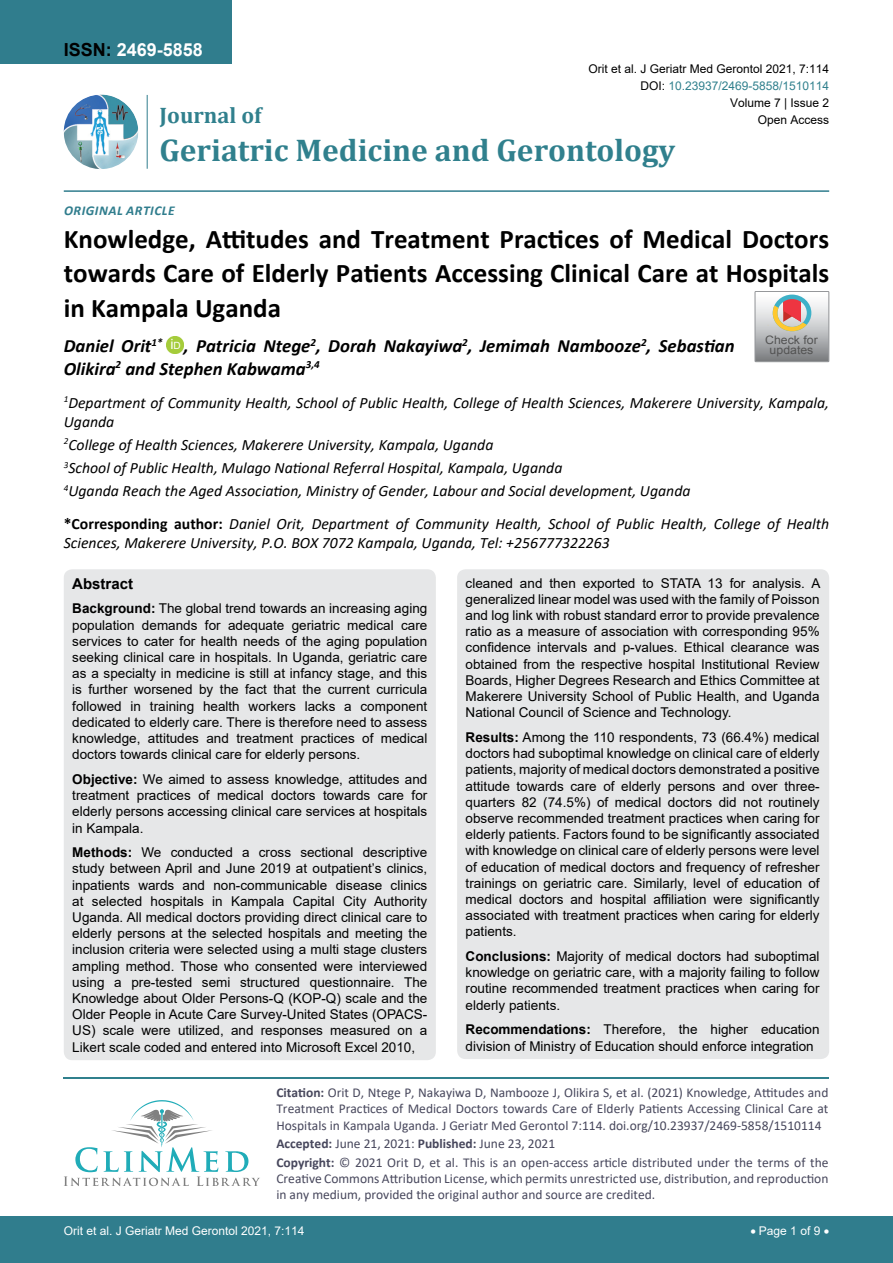
<style>
.page{position:relative;width:893px;height:1263px;background:#fff}
.page>*{position:absolute;margin:0;border:0;box-sizing:border-box;transform-origin:0 0}
.t1{font:700 31.5px "Cambria";color:#30808d}
.t2{font:700 27px/34.5px "Calibri";color:#000;text-align:justify}
.t3{font:700 22.5px "Cambria";color:#30808d}
.t4{font:italic 700 18.75px/22.5px "Calibri";color:#000}
.t5{font:700 18px "Arial";color:#fff}
.t6{font:italic 15.75px/18.9px "Calibri";color:#000}
.t7{font:700 15px "Arial";color:#000}
.t8{font:13.5px/16.2px "Arial";color:#000;text-align:justify}
.t9{font:13.5px/16.2px "Calibri";color:#47475c}
.t10{font:italic 700 13.5px "Calibri";letter-spacing:.04em;color:#307d8d}
.t11{font:12px "Arial";color:#000}
.t12{font:12px "Arial";color:#fff}
.t13{font:12px "Arial";color:#30808d}
.t14{font:11.7px/10.1px "Arial";color:#535353;text-align:center;scale:1.06 1}
.s1{color:#000}
.s2{font-weight:700;font-style:normal}
.s3{font-weight:700}
</style>
<div class="page">
<hr style="left:64px;top:1077px;width:765px;height:1px;background:#30808d">
<svg style="left:64px;top:1100px;width:196px;height:86px"></svg>
<div style="left:0;top:0;width:231px;height:64px;background:#307d8d"></div>
<img style="left:64px;top:95px;width:74px;height:74px;border-radius:37px">
<hr style="left:147px;top:95px;width:1px;height:74px;background:#307d8d">
<hr style="left:64px;top:190px;width:765px;height:2px;background:#307d8d">
<div style="left:0;top:1217px;width:893px;height:46px;background:#307d8d"></div>
<img style="left:167px;top:336px;width:17px;height:17px">
<div style="left:167px;top:337px;width:17px;height:16px;background:#a5cc3b;border-radius:50%"></div>
<svg style="left:755px;top:291px;width:74px;height:71px"></svg>
<div style="left:64px;top:569px;width:372px;height:491px;background:#e6e7e8;border-radius:9px"></div>
<div style="left:457px;top:569px;width:372px;height:490px;background:#e6e7e8;border-radius:9px"></div>
<h3 class="t5" style="left:64px;top:37px;width:141px"><span class="s1">ISSN:</span> 2469-5858</h3>
<p class="t11" style="left:588px;top:60px;width:242px">Orit et al. J Geriatr Med Gerontol 2021, 7:114</p>
<p class="t11" style="left:730px;top:95px;width:101px">Volume 7 | Issue 2</p>
<p class="t13" style="left:640px;top:77px;width:190px"><span class="s1">DOI:</span> 10.23937/2469-5858/1510114</p>
<h3 class="t3" style="left:160px;top:100px;width:103px">Journal of</h3>
<h1 class="t1" style="left:160px;top:128px;width:517px">Geriatric Medicine and Gerontology</h1>
<p class="t11" style="left:758px;top:112px;width:73px">Open Access</p>
<p class="t10" style="left:64px;top:201px;width:112px">Original Article</p>
<h2 class="t2" style="left:64px;top:221px;width:767px">Knowledge, Attitudes and Treatment Practices of Medical Doctors towards Care of Elderly Patients Accessing Clinical Care at Hospitals in Kampala Uganda</h2>
<h3 class="t4" style="left:64px;top:334px;width:672px">Daniel Orit<sup>1*</sup> <sup>i</sup><sup>D</sup> , Patricia Ntege<sup>2</sup>, Dorah Nakayiwa<sup>2</sup>, Jemimah Nambooze<sup>2</sup>, Sebastian<br>Olikira<sup>2</sup> and Stephen Kabwama<sup>3,4</sup></h3>
<p class="t6" style="left:64px;top:392px;width:767px"><sup>1</sup>Department of Community Health, School of Public Health, College of Health Sciences, Makerere University, Kampala,<br>Uganda</p>
<p class="t6" style="left:64px;top:432px;width:628px;line-height:23.1px"><sup>2</sup>College of Health Sciences, Makerere University, Kampala, Uganda<br><sup>3</sup>School of Public Health, Mulago National Referral Hospital, Kampala, Uganda<br><sup>4</sup>Uganda Reach the Aged Association, Ministry of Gender, Labour and Social development, Uganda</p>
<p class="t14" style="left:765px;top:335px;width:51px">Check for updates</p>
<p class="t6" style="left:64px;top:514px;width:767px"><span class="s2">*Corresponding author:</span> Daniel Orit, Department of Community Health, School of Public Health, College of Health<br>Sciences, Makerere University, P.O. BOX 7072 Kampala, Uganda, Tel: +256777322263</p>
<p class="t7" style="left:72px;top:573px;width:62px">Abstract</p>
<p class="t8" style="left:72px;top:600px;width:357px"><span class="s3">Background:</span> The global trend towards an increasing aging population demands for adequate geriatric medical care services to cater for health needs of the aging population seeking clinical care in hospitals. In Uganda, geriatric care as a specialty in medicine is still at infancy stage, and this is further worsened by the fact that the current curricula followed in training health workers lacks a component dedicated to elderly care. There is therefore need to assess knowledge, attitudes and treatment practices of medical doctors towards clinical care for elderly persons.</p>
<p class="t8" style="left:72px;top:771px;width:357px"><span class="s3">Objective:</span> We aimed to assess knowledge, attitudes and treatment practices of medical doctors towards care for elderly persons accessing clinical care services at hospitals in Kampala.</p>
<p class="t8" style="left:72px;top:844px;width:357px"><span class="s3">Methods:</span> We conducted a cross sectional descriptive study between April and June 2019 at outpatient’s clinics, inpatients wards and non-communicable disease clinics at selected hospitals in Kampala Capital City Authority Uganda. All medical doctors providing direct clinical care to elderly persons at the selected hospitals and meeting the inclusion criteria were selected using a multi stage clusters ampling method. Those who consented were interviewed using a pre-tested semi structured questionnaire. The Knowledge about Older Persons-Q (KOP-Q) scale and the Older People in Acute Care Survey-United States (OPACS-US) scale were utilized, and responses measured on a Likert scale coded and entered into Microsoft Excel 2010,</p>
<p class="t8" style="left:466px;top:575px;width:356px">cleaned and then exported to STATA 13 for analysis. A generalized linear model was used with the family of Poisson and log link with robust standard error to provide prevalence ratio as a measure of association with corresponding 95% confidence intervals and p-values. Ethical clearance was obtained from the respective hospital Institutional Review Boards, Higher Degrees Research and Ethics Committee at Makerere University School of Public Health, and Uganda National Council of Science and Technology.</p>
<p class="t8" style="left:466px;top:729px;width:356px"><span class="s3">Results:</span> Among the 110 respondents, 73 (66.4%) medical doctors had suboptimal knowledge on clinical care of elderly patients, majority of medical doctors demonstrated a positive attitude towards care of elderly persons and over three&shy;quarters 82 (74.5%) of medical doctors did not routinely observe recommended treatment practices when caring for elderly patients. Factors found to be significantly associated with knowledge on clinical care of elderly persons were level of education of medical doctors and frequency of refresher trainings on geriatric care. Similarly, level of education of medical doctors and hospital affiliation were significantly associated with treatment practices when caring for elderly patients.</p>
<p class="t8" style="left:466px;top:948px;width:355px"><span class="s3">Conclusions:</span> Majority of medical doctors had suboptimal knowledge on geriatric care, with a majority failing to follow routine recommended treatment practices when caring for elderly patients.</p>
<p class="t8" style="left:466px;top:1021px;width:355px"><span class="s3">Recommendations:</span> Therefore, the higher education division of Ministry of Education should enforce integration</p>
<p class="t9" style="left:276px;top:1084px;width:554px;text-align:justify"><span class="s3">Citation:</span> Orit D, Ntege P, Nakayiwa D, Nambooze J, Olikira S, et al. (2021) Knowledge, Attitudes and Treatment Practices of Medical Doctors towards Care of Elderly Patients Accessing Clinical Care at Hospitals in Kampala Uganda. J Geriatr Med Gerontol 7:114. doi.org/10.23937/2469-5858/1510114</p>
<p class="t9" style="left:276px;top:1134px;width:554px;line-height:18.6px"><span class="s3">Accepted:</span> June 21, 2021: <span class="s3">Published:</span> June 23, 2021<br><span class="s3">Copyright:</span> © 2021 Orit D, et al. This is an open-access article distributed under the terms of the</p>
<p class="t9" style="left:276px;top:1170px;width:554px">Creative Commons Attribution License, which permits unrestricted use, distribution, and reproduction in any medium, provided the original author and source are credited.</p>
<p class="t12" style="left:64px;top:1223px;width:242px">Orit et al. J Geriatr Med Gerontol 2021, 7:114</p>
<p class="t12" style="left:750px;top:1223px;width:80px">• Page 1 of 9 •</p>
</div>
